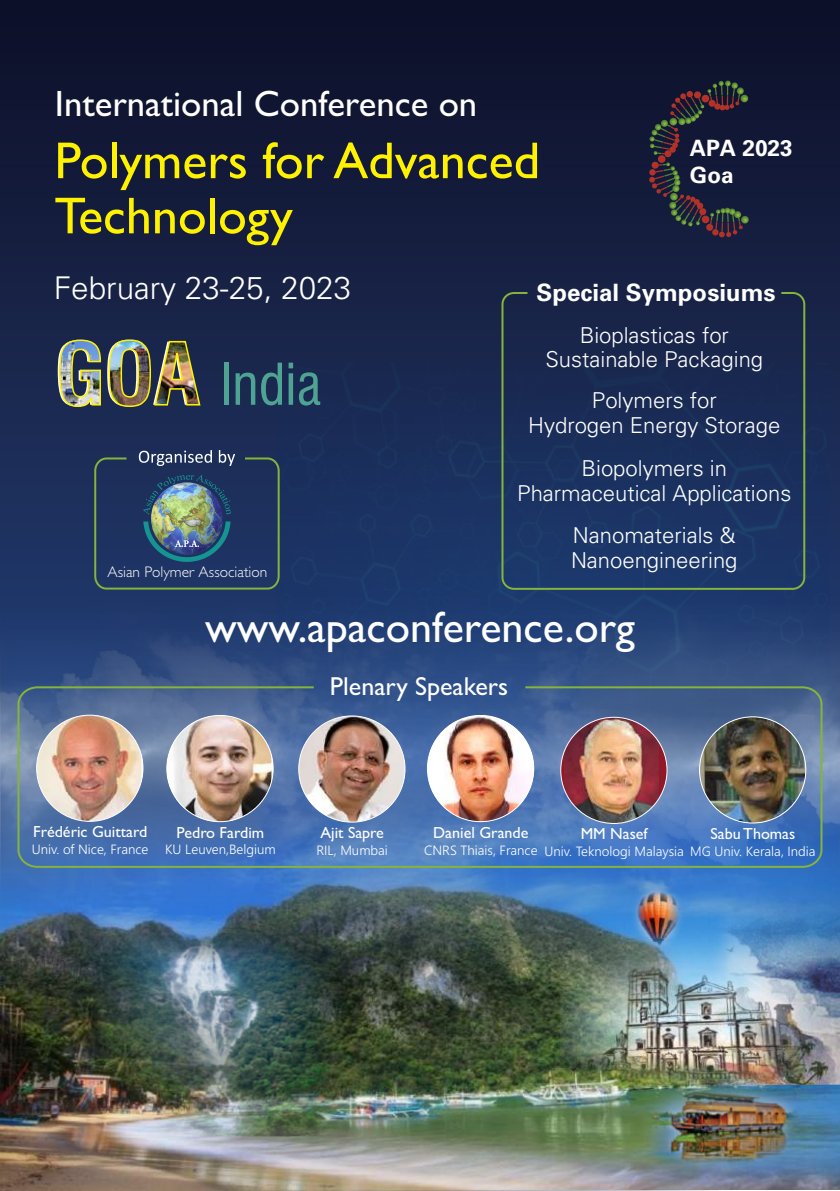
<style>
.page{position:relative;width:840px;height:1191px;background:#fff}
.page>*{position:absolute;margin:0;border:0;box-sizing:border-box;transform-origin:0 0}
.t1{font:condensed 56px "Swiss 721 BT";color:#4ea392}
.t2{font:52px/55.2px "Gill Sans";color:#fff200}
.t3{font:44px "Gill Sans";color:#fff}
.t4{font:36.8px "Gill Sans";color:#fff}
.t5{font:300 31.4px "Univers";color:#fff}
.t6{font:26px "Gill Sans";color:#fff}
.t7{font:700 24px "Univers";color:#fff}
.t8{font:700 22.6px/26.8px "Univers";color:#fff}
.t9{font:300 22px/24.8px "Univers";color:#fff;text-align:center}
.t10{font:16px "Gill Sans";color:#fff}
.t11{font:300 15.4px "Gill Sans";color:#fff}
.t12{font:300 13.4px "Leelawadee UI";color:#fff}
.s1{font-weight:700;font-size:84px;color:#fff}
</style>
<div class="page">
<svg style="left:0;top:0;width:839px;height:579px;background:#141d3d"></svg>
<img style="left:276px;top:361px;width:552px;height:218px">
<img style="left:0;top:937px;width:839px;height:254px">
<svg style="left:648px;top:80px;width:100px;height:158px;background:#252436"></svg>
<div style="left:501px;top:292px;width:303px;height:298px;border:2px solid #85b33c;border-radius:11px"></div>
<div style="left:0;top:579px;width:839px;height:46px;background:#1e396c"></div>
<img style="left:0;top:625px;width:839px;height:312px">
<img style="left:62px;top:929px;width:309px;height:207px">
<img style="left:642px;top:1085px;width:156px;height:82px">
<img style="left:701px;top:852px;width:138px;height:71px">
<img style="left:558px;top:923px;width:281px;height:162px">
<img style="left:626px;top:876px;width:64px;height:94px">
<img style="left:58px;top:339px;width:143px;height:69px">
<svg style="left:139px;top:450px;width:96px;height:16px"></svg>
<div style="left:94px;top:457px;width:185px;height:132px;border:2px solid #85b33c;border-radius:12px"></div>
<div style="left:17px;top:686px;width:805px;height:182px;border:2px solid #85b33c;border-radius:18px"></div>
<img style="left:151px;top:482px;width:72px;height:72px;border-radius:50%">
<img style="left:143px;top:475px;width:88px;height:40px">
<img style="left:143px;top:521px;width:87px;height:41px">
<img style="left:37px;top:715px;width:106px;height:106px">
<img style="left:167px;top:715px;width:106px;height:106px">
<img style="left:428px;top:715px;width:105px;height:106px">
<img style="left:699px;top:717px;width:106px;height:106px;border-radius:50%">
<img style="left:298px;top:716px;width:107px;height:106px;border-radius:50%">
<svg style="left:560px;top:717px;width:106px;height:106px"></svg>
<img style="left:564px;top:717px;width:94px;height:106px">
<h3 class="t4" style="left:55px;top:90px;width:423px">International Conference on</h3>
<h2 class="t2" style="left:54px;top:138px;width:487px">Polymers for Advanced<br>Technology</h2>
<p class="t8" style="left:689px;top:136px;width:104px">APA 2023<br>Goa</p>
<h3 class="t5" style="left:54px;top:276px;width:299px">February 23-25, 2023</h3>
<h1 class="t1" style="left:54px;top:362px;width:269px"><span class="s1">GOA</span> India</h1>
<p class="t11" style="left:107px;top:566px;width:161px">Asian Polymer Association</p>
<p class="t7" style="left:536px;top:283px;width:240px">Special Symposiums</p>
<p class="t9" style="left:545px;top:324px;width:219px">Bioplasticas for<br>Sustainable Packaging</p>
<p class="t9" style="left:528px;top:389px;width:253px">Polymers for<br>Hydrogen Energy Storage</p>
<p class="t9" style="left:517px;top:458px;width:275px">Biopolymers in<br>Pharmaceutical Applications</p>
<p class="t9" style="left:570px;top:524px;width:168px;text-align:left">Nanomaterials &amp;<br>Nanoengineering</p>
<h3 class="t3" style="left:205px;top:610px;width:431px">www.apaconference.org</h3>
<p class="t6" style="left:330px;top:676px;width:180px">Plenary Speakers</p>
<p class="t10" style="left:33px;top:826px;width:116px">Frédéric Guittard</p>
<p class="t12" style="left:32px;top:844px;width:118px">Univ. of Nice, France</p>
<p class="t10" style="left:176px;top:826px;width:89px">Pedro Fardim</p>
<p class="t10" style="left:320px;top:826px;width:65px">Ajit Sapre</p>
<p class="t10" style="left:433px;top:826px;width:97px">Daniel Grande</p>
<p class="t10" style="left:580px;top:828px;width:68px">MM Nasef</p>
<p class="t10" style="left:710px;top:827px;width:86px">Sabu Thomas</p>
<p class="t12" style="left:165px;top:844px;width:112px">KU Leuven,Belgium</p>
<p class="t12" style="left:316px;top:845px;width:73px">RIL, Mumbai</p>
<p class="t12" style="left:424px;top:846px;width:393px">CNRS Thiais, France Univ. Teknologi Malaysia MG Univ. Kerala, India</p>
</div>
